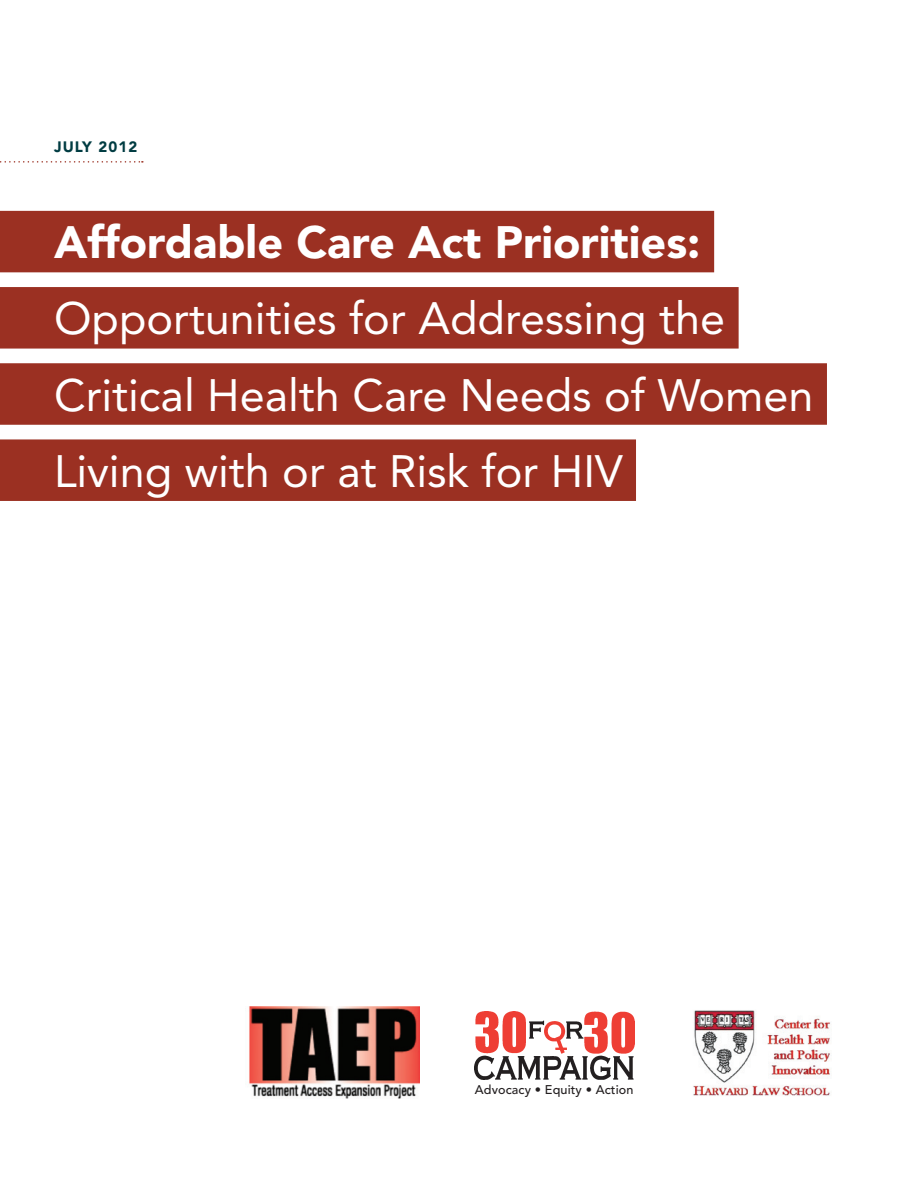
<style>
.page{position:relative;width:918px;height:1188px;background:#fff}
.page>*{position:absolute;margin:0;border:0;box-sizing:border-box;transform-origin:0 0}
.t1{font:45px/76.2px "Avenir";color:#fff}
.t2{font:900 45px "Avenir";color:#fff}
.t3{font:900 15px "Avenir";letter-spacing:.07em;color:#003c42}
.t4{font:500 12.6px "Avenir";letter-spacing:.01em;color:#231f20}
</style>
<div class="page">
<img style="left:475px;top:1012px;width:160px;height:68px">
<img style="left:249px;top:1007px;width:170px;height:92px">
<img style="left:693px;top:1010px;width:138px;height:86px">
<div style="left:0;top:211px;width:714px;height:61px;background:#9b3022"></div>
<div style="left:0;top:287px;width:739px;height:62px;background:#9b3022"></div>
<div style="left:0;top:363px;width:827px;height:62px;background:#9b3022"></div>
<div style="left:0;top:439px;width:636px;height:62px;background:#9b3022"></div>
<svg style="left:0;top:161px;width:143px;height:2px"></svg>
<p class="t3" style="left:54px;top:138px;width:85px">JULY 2012</p>
<p class="t2" style="left:54px;top:215px;width:648px">Affordable Care Act Priorities:</p>
<p class="t1" style="left:54px;top:281px;width:761px">Opportunities for Addressing the<br>Critical Health Care Needs of Women<br>Living with or at Risk for HIV</p>
<p class="t4" style="left:475px;top:1083px;width:160px">Advocacy • Equity • Action</p>
</div>
